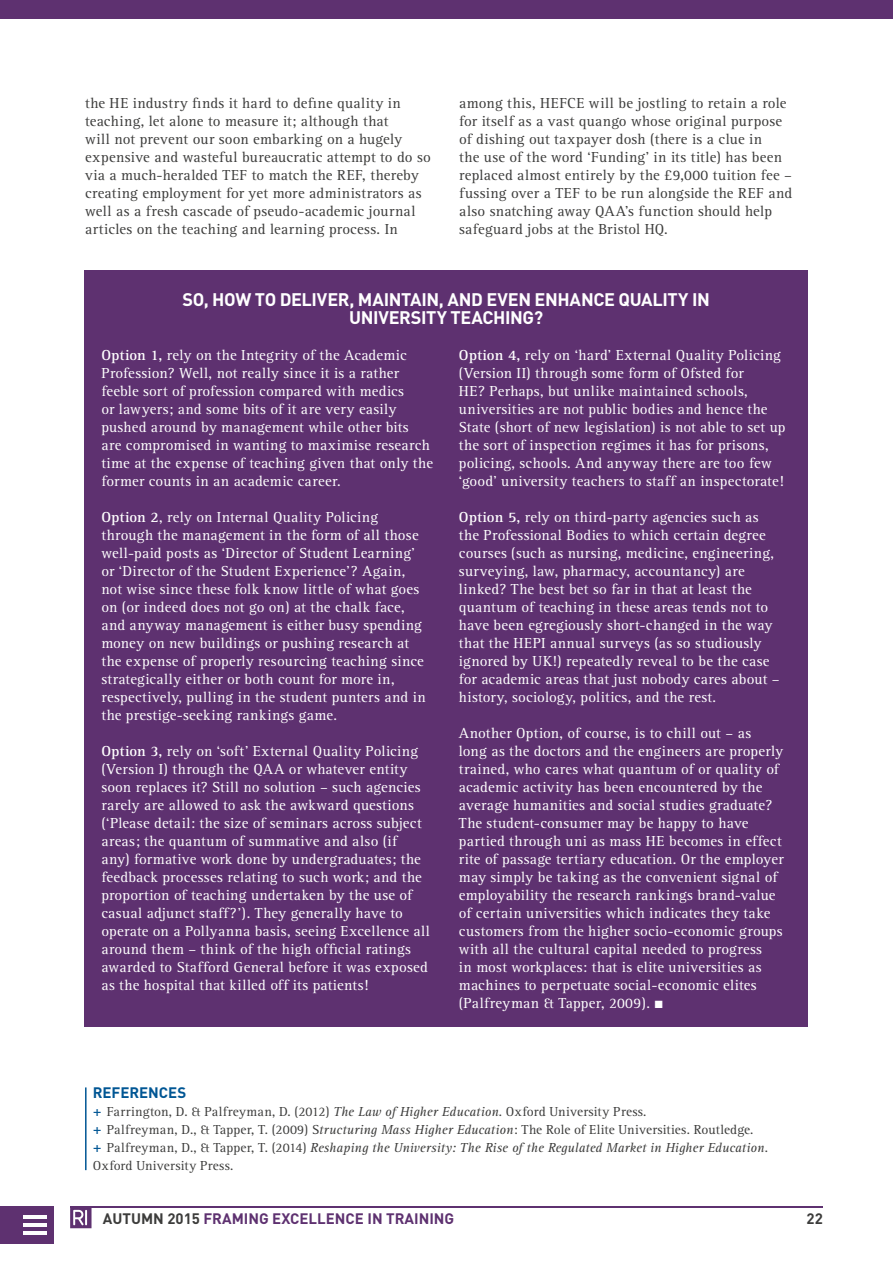
<style>
.page{position:relative;width:893px;height:1263px;background:#fff}
.page>*{position:absolute;margin:0;border:0;box-sizing:border-box;transform-origin:0 0}
.t1{font:700 18px/18px "DIN";letter-spacing:-.02em;color:#fff;text-align:center}
.t2{font:15px/18px "Rotis Serif";letter-spacing:.015em;color:#fff}
.t3{font:15px/18px "Rotis Serif";letter-spacing:.015em;color:#3c3c3b}
.t4{font:700 15px "DIN";color:#5e3170}
.t5{font:700 15px "DIN";letter-spacing:-.005em;color:#005694}
.t6{font:700 15px "DIN";color:#3c3c3b}
.t7{font:13.5px/18px "Rotis Serif";letter-spacing:.015em;color:#3c3c3b}
.s1{font-weight:700}
.s2{font-weight:700;font-size:15px;color:#005694}
.s3{font-style:italic}
.s4{color:#3c3c3b}
</style>
<div class="page">
<div style="left:84px;top:270px;width:724px;height:756px;background:#5e3170"></div>
<hr style="left:85px;top:1087px;width:2px;height:83px;background:#005694">
<div style="left:0;top:0;width:893px;height:18px;background:#5e3170"></div>
<hr style="left:70px;top:1206px;width:753px;height:2px;background:#5e3170">
<svg style="left:70px;top:1208px;width:22px;height:20px"></svg>
<div style="left:0;top:1206px;width:54px;height:37px;background:#5e3170"></div>
<hr style="left:23px;top:1215px;width:24px;height:4px;background:#fff">
<hr style="left:23px;top:1223px;width:24px;height:4px;background:#fff">
<hr style="left:23px;top:1231px;width:24px;height:4px;background:#fff">
<p class="t3" style="left:85px;top:94px;width:347px">the HE industry finds it hard to define quality in teaching, let alone to measure it; although that<br>will not prevent our soon embarking on a hugely expensive and wasteful bureaucratic attempt to do so via a much-heralded TEF to match the REF, thereby creating employment for yet more administrators as well as a fresh cascade of pseudo-academic journal articles on the teaching and learning process. In</p>
<p class="t3" style="left:459px;top:94px;width:335px">among this, HEFCE will be jostling to retain a role for itself as a vast quango whose original purpose of dishing out taxpayer dosh (there is a clue in<br>the use of the word ‘Funding’ in its title) has been replaced almost entirely by the £9,000 tuition fee – fussing over a TEF to be run alongside the REF and also snatching away QAA’s function should help safeguard jobs at the Bristol HQ.</p>
<p class="t1" style="left:182px;top:290px;width:529px">SO, HOW TO DELIVER, MAINTAIN, AND EVEN ENHANCE QUALITY IN<br>UNIVERSITY TEACHING?</p>
<p class="t2" style="left:101px;top:346px;width:333px"><span class="s1">Option 1,</span> rely on the Integrity of the Academic Profession? Well, not really since it is a rather feeble sort of profession compared with medics<br>or lawyers; and some bits of it are very easily pushed around by management while other bits<br>are compromised in wanting to maximise research time at the expense of teaching given that only the former counts in an academic career.</p>
<p class="t2" style="left:101px;top:508px;width:326px"><span class="s1">Option 2</span>, rely on Internal Quality Policing through the management in the form of all those well-paid posts as ‘Director of Student Learning’ or ‘Director of the Student Experience’? Again, not wise since these folk know little of what goes on (or indeed does not go on) at the chalk face, and anyway management is either busy spending money on new buildings or pushing research at the expense of properly resourcing teaching since strategically either or both count for more in, respectively, pulling in the student punters and in the prestige-seeking rankings game.</p>
<p class="t2" style="left:101px;top:742px;width:330px"><span class="s1">Option 3,</span> rely on ‘soft’ External Quality Policing (Version I) through the QAA or whatever entity soon replaces it? Still no solution – such agencies rarely are allowed to ask the awkward questions (‘Please detail: the size of seminars across subject areas; the quantum of summative and also (if<br>any) formative work done by undergraduates; the feedback processes relating to such work; and the proportion of teaching undertaken by the use of casual adjunct staff?’). They generally have to operate on a Pollyanna basis, seeing Excellence all around them – think of the high official ratings awarded to Stafford General before it was exposed as the hospital that killed off its patients!</p>
<p class="t2" style="left:459px;top:346px;width:328px"><span class="s1">Option 4,</span> rely on ‘hard’ External Quality Policing (Version II) through some form of Ofsted for<br>HE? Perhaps, but unlike maintained schools, universities are not public bodies and hence the State (short of new legislation) is not able to set up the sort of inspection regimes it has for prisons, policing, schools. And anyway there are too few ‘good’ university teachers to staff an inspectorate!</p>
<p class="t2" style="left:459px;top:508px;width:322px"><span class="s1">Option 5,</span> rely on third-party agencies such as the Professional Bodies to which certain degree courses (such as nursing, medicine, engineering, surveying, law, pharmacy, accountancy) are linked? The best bet so far in that at least the quantum of teaching in these areas tends not to have been egregiously short-changed in the way that the HEPI annual surveys (as so studiously ignored by UK!) repeatedly reveal to be the case for academic areas that just nobody cares about – history, sociology, politics, and the rest.</p>
<p class="t2" style="left:459px;top:724px;width:326px">Another Option, of course, is to chill out – as<br>long as the doctors and the engineers are properly trained, who cares what quantum of or quality of academic activity has been encountered by the average humanities and social studies graduate?<br>The student-consumer may be happy to have partied through uni as mass HE becomes in effect rite of passage tertiary education. Or the employer may simply be taking as the convenient signal of employability the research rankings brand-value of certain universities which indicates they take customers from the higher socio-economic groups with all the cultural capital needed to progress<br>in most workplaces: that is elite universities as machines to perpetuate social-economic elites (Palfreyman &amp; Tapper, 2009). ■</p>
<p class="t5" style="left:93px;top:1083px;width:95px">REFERENCES</p>
<p class="t7" style="left:93px;top:1103px;width:677px"><span class="s2">+</span> Farrington, D. &amp; Palfreyman, D. (2012) <span class="s3">The Law of Higher Education</span>. Oxford University Press.<br><span class="s2">+</span> Palfreyman, D., &amp; Tapper, T. (2009) S<span class="s3">tructuring Mass Higher Education</span>: The Role of Elite Universities. Routledge.<br><span class="s2">+</span> Palfreyman, D., &amp; Tapper, T. (2014) <span class="s3">Reshaping the University: The Rise of the Regulated Market in Higher Education</span>.<br>Oxford University Press.</p>
<p class="t4" style="left:103px;top:1209px;width:353px"><span class="s4">AUTUMN 2015</span> FRAMING EXCELLENCE IN TRAINING</p>
<p class="t6" style="left:806px;top:1209px;width:18px">22</p>
</div>
